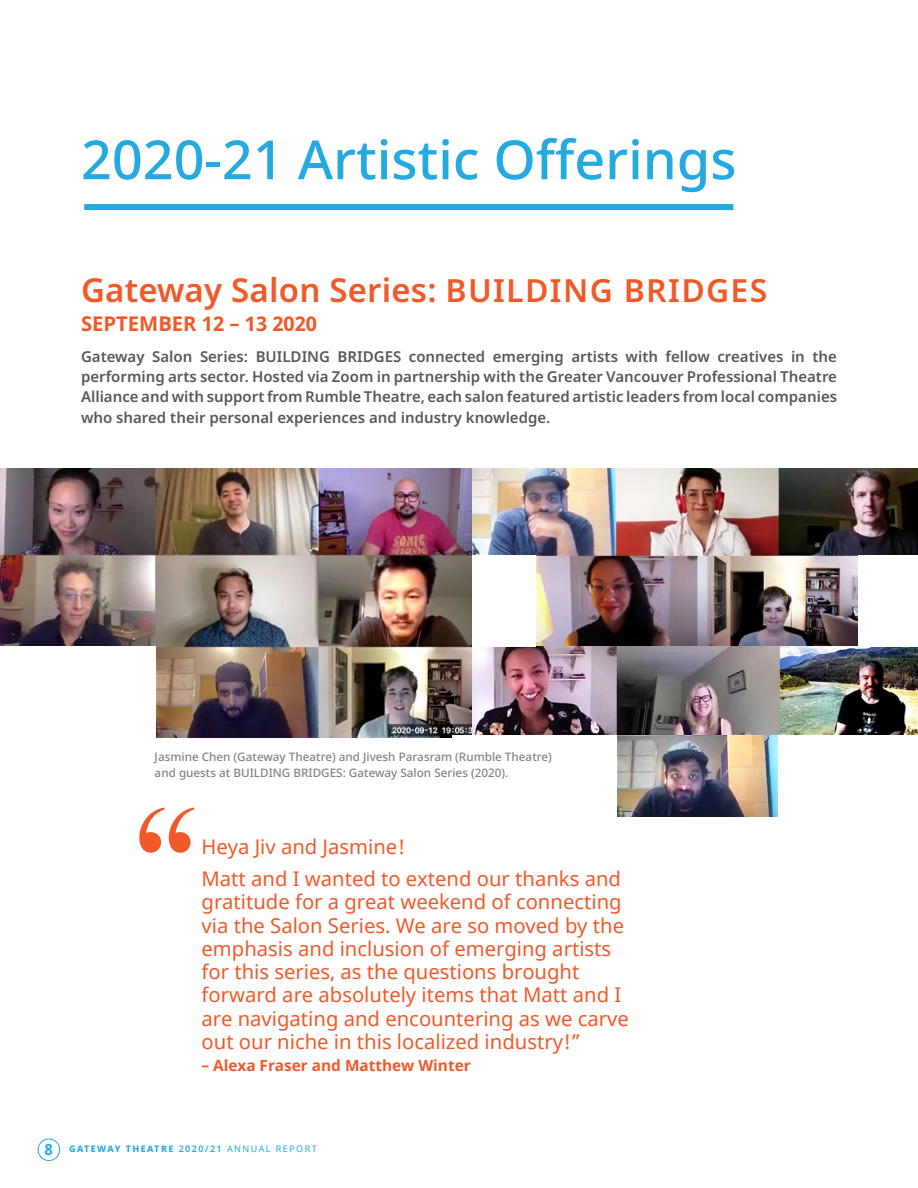
<style>
.page{position:relative;width:918px;height:1188px;background:#fff}
.page>*{position:absolute;margin:0;border:0;box-sizing:border-box;transform-origin:0 0}
.GT_body_copy{font:177px "Bask Old Face";color:#f15929}
.GT_body_copy-2{font:500 54px "Noto Sans";color:#24aae1}
.GT_body_copy-3{font:600 33px "Noto Sans";letter-spacing:.005em;color:#f15929}
.GT_body_copy-4{font:20.25px/23.2px "Noto Sans";color:#f15929}
.GT_body_copy-5{font:700 20.25px "Noto Sans";color:#f15929}
.GT_body_copy-6{font:700 15.3px "Noto Sans";color:#f15929}
.t1{font:700 15.3px "Noto Sans";color:#24aae1}
.GT_body_copy-7{font:600 15px/20.2px "Noto Sans";color:#57585a;text-align:justify}
.GT_body_copy-8{font:500 11.7px/16.2px "Noto Sans";color:#808285}
.t2{font:800 9px "Noto Sans";letter-spacing:.16em;color:#24aae1}
.s1{font-size:31.8px}
.s2{font-weight:600}
.s3{font-weight:400}
</style>
<div class="page">
<div style="left:38px;top:1138px;width:22px;height:23px;border:1px solid #24aae1;border-radius:50%"></div>
<img style="left:0;top:468px;width:473px;height:269px">
<img style="left:473px;top:468px;width:445px;height:349px">
<div style="left:0;top:647px;width:156px;height:105px;background:#fff"></div>
<div style="left:452px;top:735px;width:165px;height:105px;background:#fff"></div>
<div style="left:778px;top:735px;width:140px;height:105px;background:#fff"></div>
<div style="left:84px;top:204px;width:649px;height:6px;background:#24aae1"></div>
<div style="left:859px;top:556px;width:59px;height:91px;background:#fff"></div>
<div style="left:472px;top:556px;width:63px;height:91px;background:#fff"></div>
<p class="GT_body_copy-2" style="left:81px;top:122px;width:657px">2020-21 Artistic Offerings</p>
<p class="GT_body_copy-3" style="left:81px;top:267px;width:688px">Gateway Salon Series: <span class="s1">BUILDING BRIDGES</span></p>
<p class="GT_body_copy-5" style="left:81px;top:309px;width:238px">SEPTEMBER 12 – 13 2020</p>
<p class="GT_body_copy-7" style="left:81px;top:347px;width:758px">Gateway Salon Series: BUILDING BRIDGES connected emerging artists with fellow creatives in the performing arts sector. Hosted via Zoom in partnership with the Greater Vancouver Professional Theatre Alliance and with support from Rumble Theatre, each salon featured artistic leaders from local companies who shared their personal experiences and industry knowledge.</p>
<p class="GT_body_copy-8" style="left:155px;top:749px;width:399px">Jasmine Chen (Gateway Theatre) and Jivesh Parasram (Rumble Theatre) and guests at BUILDING BRIDGES: Gateway Salon Series (2020).</p>
<p class="GT_body_copy" style="left:131px;top:772px;width:73px">“</p>
<p class="GT_body_copy-4" style="left:202px;top:836px;width:205px">Heya Jiv and Jasmine!</p>
<p class="GT_body_copy-4" style="left:202px;top:868px;width:429px">Matt and I wanted to extend our thanks and gratitude for a great weekend of connecting via the Salon Series. We are so moved by the emphasis and inclusion of emerging artists for this series, as the questions brought forward are absolutely items that Matt and I are navigating and encountering as we carve out our niche in this localized industry!”</p>
<p class="GT_body_copy-6" style="left:202px;top:1055px;width:271px">– Alexa Fraser and Matthew Winter</p>
<p class="t1" style="left:45px;top:1138px;width:10px">8</p>
<p class="t2" style="left:69px;top:1142px;width:249px">GATEWAY THEATRE <span class="s2">2020/21</span> <span class="s3">ANNUAL REPORT</span></p>
</div>
